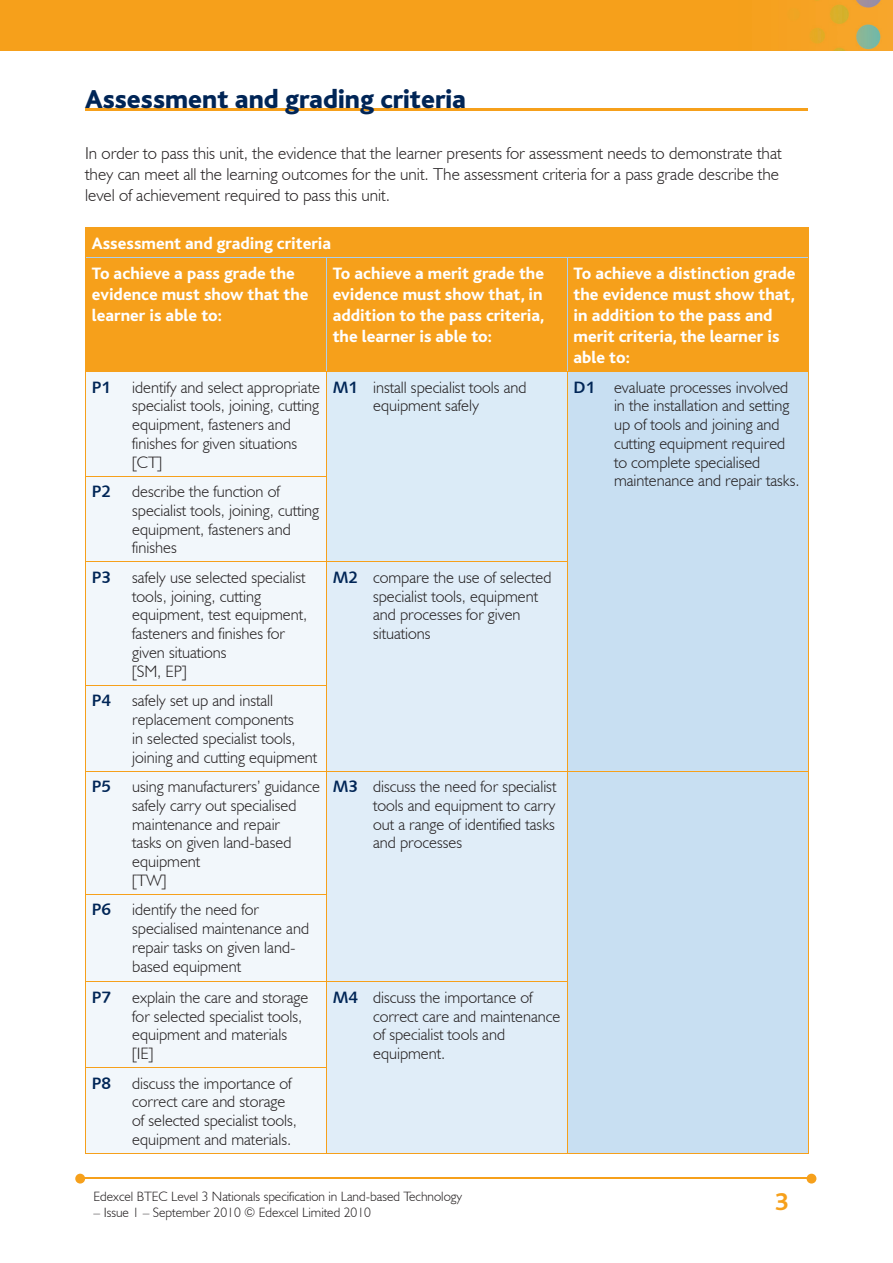
<style>
.page{position:relative;width:893px;height:1263px;background:#fff}
.page>*{position:absolute;margin:0;border:0;box-sizing:border-box;transform-origin:0 0}
.t1{font:800 27px "Bliss";color:#002556}
.t2{font:700 25.5px "Bliss";color:#f6a01b}
.t3{font:800 17.25px/21px "Bliss";color:#fff}
.t4{font:300 17.25px/21px "Humanist 521 BT";color:#231f20}
.t5{font:300 16.5px/18.8px "Humanist 521 BT";color:#231f20}
.t6{font:16.5px "Humanist 531 BT Bold A";color:#002556}
.t7{font:300 13.5px "Humanist 521 BT";color:#231f20}
.s1{font-family:"Humanist 531 BT Bold A";font-weight:400;color:#002556}
</style>
<div class="page">
<img style="left:0;top:0;width:893px;height:51px">
<hr style="left:82px;top:1178px;width:728px;height:1px;background:#f6a01b">
<svg style="left:807px;top:1174px;width:9px;height:9px"></svg>
<svg style="left:75px;top:1174px;width:10px;height:9px"></svg>
<hr style="left:85px;top:108px;width:723px;height:2px;background:#f6a01b">
<div style="left:86px;top:228px;width:722px;height:143px;background:#f6a01b"></div>
<div style="left:86px;top:372px;width:240px;height:781px;background:#f2f7fb"></div>
<div style="left:326px;top:371px;width:241px;height:191px;background:#dbebf7"></div>
<div style="left:568px;top:372px;width:240px;height:781px;background:#c8dff2"></div>
<div style="left:327px;top:562px;width:240px;height:591px;background:#e0edf8"></div>
<svg style="left:85px;top:228px;width:1px;height:29px"></svg>
<svg style="left:808px;top:228px;width:1px;height:29px"></svg>
<hr style="left:85px;top:227px;width:241px;height:1px;background:#f6a01b">
<hr style="left:326px;top:227px;width:241px;height:1px;background:#f6a01b">
<hr style="left:567px;top:227px;width:241px;height:1px;background:#f6a01b">
<hr style="left:85px;top:257px;width:1px;height:114px;background:#f6a01b">
<hr style="left:86px;top:257px;width:240px;height:1px;background:#accfed">
<hr style="left:326px;top:258px;width:1px;height:113px;background:#accfed">
<hr style="left:326px;top:257px;width:241px;height:1px;background:#accfed">
<hr style="left:567px;top:258px;width:1px;height:113px;background:#accfed">
<hr style="left:808px;top:257px;width:1px;height:114px;background:#f6a01b">
<hr style="left:567px;top:257px;width:241px;height:1px;background:#accfed">
<hr style="left:85px;top:372px;width:1px;height:104px;background:#f6a01b">
<hr style="left:85px;top:371px;width:241px;height:1px;background:#f6a01b">
<hr style="left:326px;top:372px;width:1px;height:104px;background:#f6a01b">
<hr style="left:326px;top:371px;width:241px;height:1px;background:#f6a01b">
<hr style="left:567px;top:372px;width:1px;height:104px;background:#f6a01b">
<hr style="left:567px;top:476px;width:1px;height:85px;background:#f6a01b">
<hr style="left:808px;top:372px;width:1px;height:104px;background:#f6a01b">
<hr style="left:808px;top:476px;width:1px;height:86px;background:#f6a01b">
<hr style="left:808px;top:562px;width:1px;height:123px;background:#f6a01b">
<hr style="left:808px;top:685px;width:1px;height:86px;background:#f6a01b">
<hr style="left:567px;top:371px;width:241px;height:1px;background:#f6a01b">
<hr style="left:326px;top:476px;width:1px;height:85px;background:#f6a01b">
<hr style="left:85px;top:476px;width:1px;height:85px;background:#f6a01b">
<hr style="left:85px;top:476px;width:242px;height:1px;background:#f6a01b">
<hr style="left:326px;top:562px;width:1px;height:123px;background:#f6a01b">
<hr style="left:567px;top:562px;width:1px;height:123px;background:#f6a01b">
<hr style="left:567px;top:685px;width:1px;height:86px;background:#f6a01b">
<hr style="left:85px;top:562px;width:1px;height:123px;background:#f6a01b">
<hr style="left:85px;top:561px;width:241px;height:1px;background:#f6a01b">
<hr style="left:326px;top:561px;width:242px;height:1px;background:#f6a01b">
<hr style="left:326px;top:685px;width:1px;height:86px;background:#f6a01b">
<hr style="left:85px;top:685px;width:1px;height:86px;background:#f6a01b">
<hr style="left:85px;top:685px;width:242px;height:1px;background:#f6a01b">
<hr style="left:326px;top:771px;width:1px;height:123px;background:#f6a01b">
<hr style="left:567px;top:771px;width:1px;height:123px;background:#f6a01b">
<hr style="left:567px;top:894px;width:1px;height:87px;background:#f6a01b">
<hr style="left:85px;top:771px;width:1px;height:123px;background:#f6a01b">
<hr style="left:808px;top:771px;width:1px;height:123px;background:#f6a01b">
<hr style="left:808px;top:894px;width:1px;height:88px;background:#f6a01b">
<hr style="left:808px;top:982px;width:1px;height:85px;background:#f6a01b">
<hr style="left:808px;top:1067px;width:1px;height:86px;background:#f6a01b">
<hr style="left:85px;top:771px;width:241px;height:1px;background:#f6a01b">
<hr style="left:326px;top:771px;width:241px;height:1px;background:#f6a01b">
<hr style="left:567px;top:771px;width:241px;height:1px;background:#f6a01b">
<hr style="left:326px;top:895px;width:1px;height:86px;background:#f6a01b">
<hr style="left:85px;top:895px;width:1px;height:86px;background:#f6a01b">
<hr style="left:85px;top:894px;width:242px;height:1px;background:#f6a01b">
<hr style="left:326px;top:982px;width:1px;height:85px;background:#f6a01b">
<hr style="left:567px;top:982px;width:1px;height:85px;background:#f6a01b">
<hr style="left:567px;top:1067px;width:1px;height:86px;background:#f6a01b">
<hr style="left:85px;top:982px;width:1px;height:85px;background:#f6a01b">
<hr style="left:85px;top:981px;width:241px;height:1px;background:#f6a01b">
<hr style="left:326px;top:981px;width:242px;height:1px;background:#f6a01b">
<hr style="left:326px;top:1068px;width:1px;height:85px;background:#f6a01b">
<hr style="left:85px;top:1153px;width:241px;height:1px;background:#f6a01b">
<hr style="left:326px;top:1153px;width:241px;height:1px;background:#f6a01b">
<hr style="left:567px;top:1153px;width:241px;height:1px;background:#f6a01b">
<hr style="left:85px;top:1068px;width:1px;height:85px;background:#f6a01b">
<hr style="left:85px;top:1067px;width:242px;height:1px;background:#f6a01b">
<h1 class="t1" style="left:85px;top:85px;width:383px">Assessment and grading criteria</h1>
<p class="t4" style="left:85px;top:142px;width:698px">In order to pass this unit, the evidence that the learner presents for assessment needs to demonstrate that they can meet all the learning outcomes for the unit. The assessment criteria for a pass grade describe the level of achievement required to pass this unit.</p>
<p class="t3" style="left:92px;top:229px;width:241px;line-height:30.2px">Assessment and grading criteria<br>To achieve a pass grade the</p>
<p class="t3" style="left:92px;top:284px;width:218px">evidence must show that the learner is able to:</p>
<p class="t3" style="left:333px;top:263px;width:213px;text-align:justify">To achieve a merit grade the evidence must show that, in addition to the pass criteria, the learner is able to:</p>
<p class="t3" style="left:574px;top:263px;width:224px">To achieve a distinction grade the evidence must show that, in addition to the pass and merit criteria, the learner is able to:</p>
<p class="t6" style="left:92px;top:377px;width:21px">P1</p>
<p class="t5" style="left:132px;top:377px;width:189px">identify and select appropriate specialist tools, joining, cutting equipment, fasteners and finishes for given situations [CT]</p>
<p class="t5" style="left:333px;top:377px;width:195px;text-align:center"><span class="s1">M1</span> install specialist tools and equipment safely</p>
<p class="t5" style="left:614px;top:377px;width:187px;text-indent:-40px"><span class="s1">D1</span> evaluate processes involved in the installation and setting up of tools and joining and cutting equipment required to complete specialised maintenance and repair tasks.</p>
<p class="t6" style="left:92px;top:481px;width:21px">P2</p>
<p class="t5" style="left:132px;top:482px;width:188px">describe the function of specialist tools, joining, cutting equipment, fasteners and finishes</p>
<p class="t6" style="left:92px;top:567px;width:21px">P3</p>
<p class="t5" style="left:132px;top:568px;width:176px">safely use selected specialist tools, joining, cutting equipment, test equipment, fasteners and finishes for given situations<br>[SM, EP]</p>
<p class="t5" style="left:373px;top:568px;width:180px;text-indent:-40px"><span class="s1">M2</span> compare the use of selected specialist tools, equipment and processes for given situations</p>
<p class="t6" style="left:92px;top:690px;width:21px">P4</p>
<p class="t5" style="left:132px;top:691px;width:187px">safely set up and install replacement components<br>in selected specialist tools, joining and cutting equipment</p>
<p class="t6" style="left:92px;top:776px;width:21px">P5</p>
<p class="t5" style="left:132px;top:777px;width:189px">using manufacturers’ guidance safely carry out specialised maintenance and repair<br>tasks on given land-based equipment<br>[TW]</p>
<p class="t5" style="left:373px;top:777px;width:185px;text-align:justify;text-indent:-40px"><span class="s1">M3</span> discuss the need for specialist tools and equipment to carry out a range of identified tasks and processes</p>
<p class="t6" style="left:92px;top:899px;width:21px">P6</p>
<p class="t5" style="left:132px;top:900px;width:178px">identify the need for specialised maintenance and repair tasks on given land&shy;based equipment</p>
<p class="t6" style="left:92px;top:987px;width:21px">P7</p>
<p class="t5" style="left:132px;top:987px;width:178px">explain the care and storage for selected specialist tools, equipment and materials [IE]</p>
<p class="t5" style="left:373px;top:987px;width:189px;text-indent:-40px"><span class="s1">M4</span> discuss the importance of correct care and maintenance of specialist tools and equipment.</p>
<p class="t6" style="left:92px;top:1073px;width:21px">P8</p>
<p class="t5" style="left:132px;top:1073px;width:166px">discuss the importance of correct care and storage of selected specialist tools, equipment and materials.</p>
<p class="t7" style="left:94px;top:1188px;width:370px">Edexcel BTEC Level 3 Nationals specification in Land-based Technology</p>
<p class="t7" style="left:94px;top:1204px;width:279px">– Issue 1 – September 2010 © Edexcel Limited 2010</p>
<h2 class="t2" style="left:775px;top:1189px;width:15px">3</h2>
</div>
